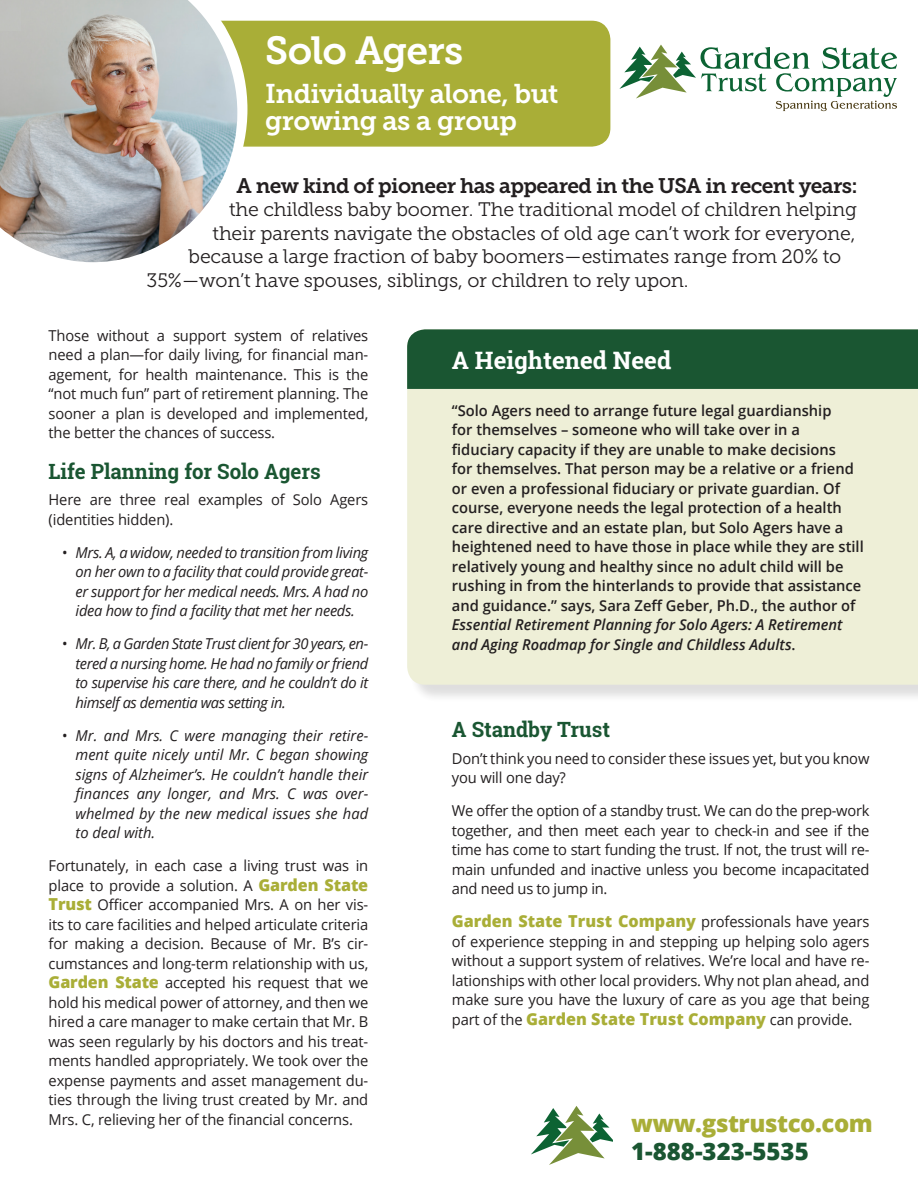
<style>
.page{position:relative;width:918px;height:1188px;background:#fff}
.page>*{position:absolute;margin:0;border:0;box-sizing:border-box;transform-origin:0 0}
.t1{font:39px "Museo Slab 700";letter-spacing:-.02em;color:#fff}
.t2{font:27px/27px "Museo Slab 700";letter-spacing:-.02em;color:#fff}
.t3{font:800 24px "Open Sans";letter-spacing:-.02em;color:#a9ae37}
.t4{font:700 24px "Roboto Slab";color:#fff}
.t5{font:800 24px "Open Sans";color:#1a5632}
.t6{font:21px "Museo Slab 700";letter-spacing:-.03em;color:#231f20}
.t7{font:700 21px "Roboto Slab";color:#1a5632}
.t8{font:19.5px "Museo Slab 300";letter-spacing:-.01em;color:#231f20}
.t9{font:800 16.5px "Open Sans";color:#a9ae37}
.t10{font:15px/19.5px "Open Sans";letter-spacing:-.01em;color:#231f20;text-align:justify}
.t11{font:600 15px/19.5px "Open Sans";color:#231f20}
.t12{font:italic 15px/19.5px "Open Sans";letter-spacing:-.02em;color:#231f20;text-align:justify}
.t13{font:italic 600 15px/19.5px "Open Sans";color:#231f20}
.s1{font-style:normal}
.s2{font-weight:800;font-size:16.5px;color:#a9ae37}
.s3{font-weight:400;font-size:15px;color:#231f20}
</style>
<div class="page">
<div style="left:247px;top:21px;width:363px;height:126px;background:#a9ae37"></div>
<svg style="left:531px;top:1106px;width:82px;height:59px"></svg>
<div style="left:409px;top:332px;width:509px;height:372px;background:#231f20;opacity:.75"></div>
<div style="left:407px;top:389px;width:511px;height:296px;background:#eeefd7"></div>
<div style="left:407px;top:329px;width:511px;height:60px;background:#1a5632"></div>
<svg style="left:87px;top:20px;width:160px;height:243px"></svg>
<img style="left:0;top:0;width:237px;height:262px">
<svg style="left:620px;top:45px;width:277px;height:66px"></svg>
<img style="left:0;top:0;width:21px;height:31px">
<h1 class="t1" style="left:265px;top:28px;width:200px">Solo Agers</h1>
<h2 class="t2" style="left:265px;top:80px;width:295px">Individually alone, but growing as a group</h2>
<h3 class="t6" style="left:237px;top:174px;width:623px">A new kind of pioneer has appeared in the USA in recent years:</h3>
<h3 class="t8" style="left:229px;top:199px;width:630px">the childless baby boomer. The traditional model of children helping</h3>
<h3 class="t8" style="left:213px;top:222px;width:645px">their parents navigate the obstacles of old age can’t work for everyone,</h3>
<h3 class="t8" style="left:189px;top:246px;width:654px">because a large fraction of baby boomers—estimates range from 20% to</h3>
<h3 class="t8" style="left:147px;top:269px;width:544px">35%—won’t have spouses, siblings, or children to rely upon.</h3>
<p class="t10" style="left:49px;top:325px;width:321px">Those without a support system of relatives need a plan—for daily living, for financial man&shy;agement, for health maintenance. This is the “not much fun” part of retirement planning. The sooner a plan is developed and implemented, the better the chances of success.</p>
<h3 class="t7" style="left:49px;top:457px;width:274px">Life Planning for Solo Agers</h3>
<p class="t10" style="left:49px;top:490px;width:321px">Here are three real examples of Solo Agers (identities hidden).</p>
<p class="t12" style="left:76px;top:542px;width:294px;text-indent:-13px"><span class="s1">•</span> Mrs. A, a widow, needed to transition from living on her own to a facility that could provide great&shy;er support for her medical needs. Mrs. A had no idea how to find a facility that met her needs.</p>
<p class="t12" style="left:76px;top:634px;width:294px;text-indent:-13px"><span class="s1">•</span> Mr. B, a Garden State Trust client for 30 years, en&shy;tered a nursing home. He had no family or friend to supervise his care there, and he couldn’t do it himself as dementia was setting in.</p>
<p class="t12" style="left:76px;top:725px;width:294px;text-indent:-13px"><span class="s1">•</span> Mr. and Mrs. C were managing their retire&shy;ment quite nicely until Mr. C began showing signs of Alzheimer’s. He couldn’t handle their finances any longer, and Mrs. C was over&shy;whelmed by the new medical issues she had to deal with.</p>
<p class="t10" style="left:49px;top:856px;width:321px">Fortunately, in each case a living trust was in place to provide a solution. A <span class="s2">Garden State Trust</span> Officer accompanied Mrs. A on her vis&shy;its to care facilities and helped articulate criteria for making a decision. Because of Mr. B’s cir&shy;cumstances and long-term relationship with us, <span class="s2">Garden State</span> accepted his request that we hold his medical power of attorney, and then we hired a care manager to make certain that Mr. B was seen regularly by his doctors and his treat&shy;ments handled appropriately. We took over the expense payments and asset management du&shy;ties through the living trust created by Mr. and Mrs. C, relieving her of the financial concerns.</p>
<h3 class="t4" style="left:452px;top:344px;width:221px">A Heightened Need</h3>
<p class="t11" style="left:452px;top:400px;width:413px">“Solo Agers need to arrange future legal guardianship<br>for themselves – someone who will take over in a fiduciary capacity if they are unable to make decisions<br>for themselves. That person may be a relative or a friend or even a professional fiduciary or private guardian. Of course, everyone needs the legal protection of a health care directive and an estate plan, but Solo Agers have a heightened need to have those in place while they are still relatively young and healthy since no adult child will be rushing in from the hinterlands to provide that assistance and guidance.” says, Sara Zeff Geber, Ph.D., the author of</p>
<p class="t13" style="left:452px;top:615px;width:392px">Essential Retirement Planning for Solo Agers: A Retirement and Aging Roadmap for Single and Childless Adults<span class="s1">.</span></p>
<h3 class="t7" style="left:452px;top:715px;width:160px">A Standby Trust</h3>
<p class="t10" style="left:452px;top:748px;width:419px">Don’t think you need to consider these issues yet, but you know you will one day?</p>
<p class="t10" style="left:452px;top:800px;width:419px">We offer the option of a standby trust. We can do the prep-work together, and then meet each year to check-in and see if the time has come to start funding the trust. If not, the trust will re&shy;main unfunded and inactive unless you become incapacitated and need us to jump in.</p>
<p class="t9" style="left:452px;top:908px;width:419px">Garden State Trust Company <span class="s3">professionals have years</span></p>
<p class="t10" style="left:452px;top:931px;width:419px">of experience stepping in and stepping up helping solo agers without a support system of relatives. We’re local and have re&shy;lationships with other local providers. Why not plan ahead, and make sure you have the luxury of care as you age that being</p>
<p class="t9" style="left:452px;top:1006px;width:402px"><span class="s3">part of the</span> Garden State Trust Company <span class="s3">can provide.</span></p>
<h3 class="t3" style="left:631px;top:1105px;width:243px">www.gstrustco.com</h3>
<h3 class="t5" style="left:631px;top:1133px;width:179px">1-888-323-5535</h3>
</div>
